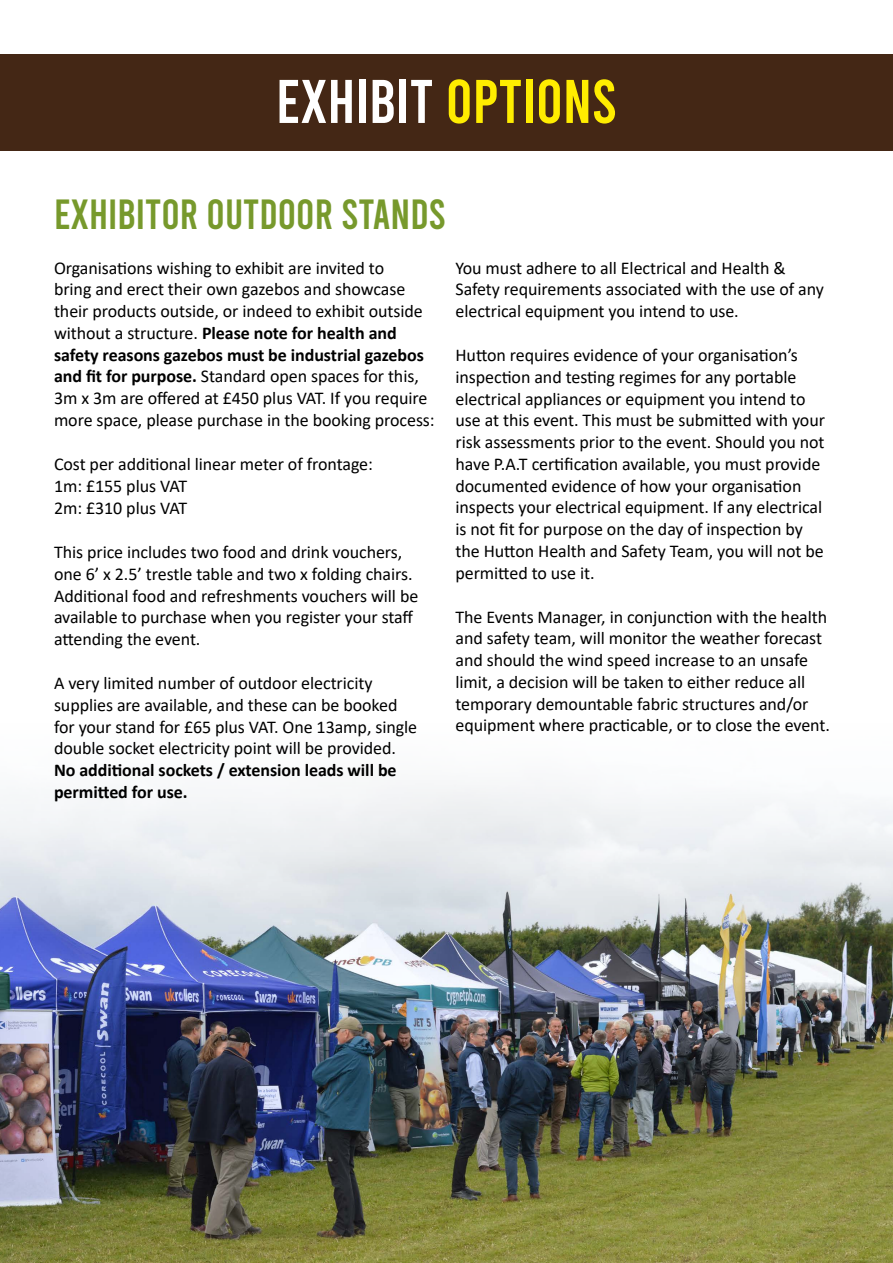
<style>
.page{position:relative;width:893px;height:1263px;background:#fff}
.page>*{position:absolute;margin:0;border:0;box-sizing:border-box;transform-origin:0 0}
.t1{font:61.5px "Bebas";color:#fff}
.t2{font:61.5px "Bebas";color:#ffed00}
.t3{font:42px "Bebas";color:#77992c}
.t4{font:18px/21.8px "Calibri";letter-spacing:-.005em;color:#000}
.t5{font:700 18px/21.8px "Calibri";letter-spacing:-.005em;color:#000}
.s1{font-weight:700}
</style>
<div class="page">
<img style="left:0;top:785px;width:893px;height:478px">
<div style="left:0;top:54px;width:893px;height:96px;background:#442715"></div>
<h1 class="t1" style="left:276px;top:71px;width:47px">EXHIBIT</h1>
<h1 class="t2" style="left:446px;top:71px;width:173px">OPTIONS</h1>
<h2 class="t3" style="left:54px;top:193px;width:374px">EXHIBITOR OUTDOOR STANDS</h2>
<p class="t4" style="left:54px;top:256px;width:382px">Organisations wishing to exhibit are invited to<br>bring and erect their own gazebos and showcase their products outside, or indeed to exhibit outside without a structure. <span class="s1">Please note for health and safety reasons gazebos must be industrial gazebos and fit for purpose.</span> Standard open spaces for this, 3m x 3m are offered at £450 plus VAT. If you require more space, please purchase in the booking process:</p>
<p class="t4" style="left:54px;top:452px;width:320px">Cost per additional linear meter of frontage:<br>1m: £155 plus VAT<br>2m: £310 plus VAT</p>
<p class="t4" style="left:54px;top:541px;width:366px">This price includes two food and drink vouchers, one 6’ x 2.5’ trestle table and two x folding chairs.<br>Additional food and refreshments vouchers will be available to purchase when you register your staff attending the event.</p>
<p class="t4" style="left:54px;top:672px;width:365px">A very limited number of outdoor electricity supplies are available, and these can be booked for your stand for £65 plus VAT. One 13amp, single double socket electricity point will be provided.</p>
<p class="t5" style="left:54px;top:759px;width:344px">No additional sockets / extension leads will be permitted for use.</p>
<p class="t4" style="left:455px;top:256px;width:370px">You must adhere to all Electrical and Health &amp;<br>Safety requirements associated with the use of any electrical equipment you intend to use.</p>
<p class="t4" style="left:455px;top:344px;width:371px">Hutton requires evidence of your organisation’s inspection and testing regimes for any portable electrical appliances or equipment you intend to use at this event. This must be submitted with your risk assessments prior to the event. Should you not have P.A.T certification available, you must provide documented evidence of how your organisation inspects your electrical equipment. If any electrical is not fit for purpose on the day of inspection by the Hutton Health and Safety Team, you will not be permitted to use it.</p>
<p class="t4" style="left:455px;top:605px;width:376px">The Events Manager, in conjunction with the health and safety team, will monitor the weather forecast and should the wind speed increase to an unsafe limit, a decision will be taken to either reduce all temporary demountable fabric structures and/or equipment where practicable, or to close the event.</p>
</div>
